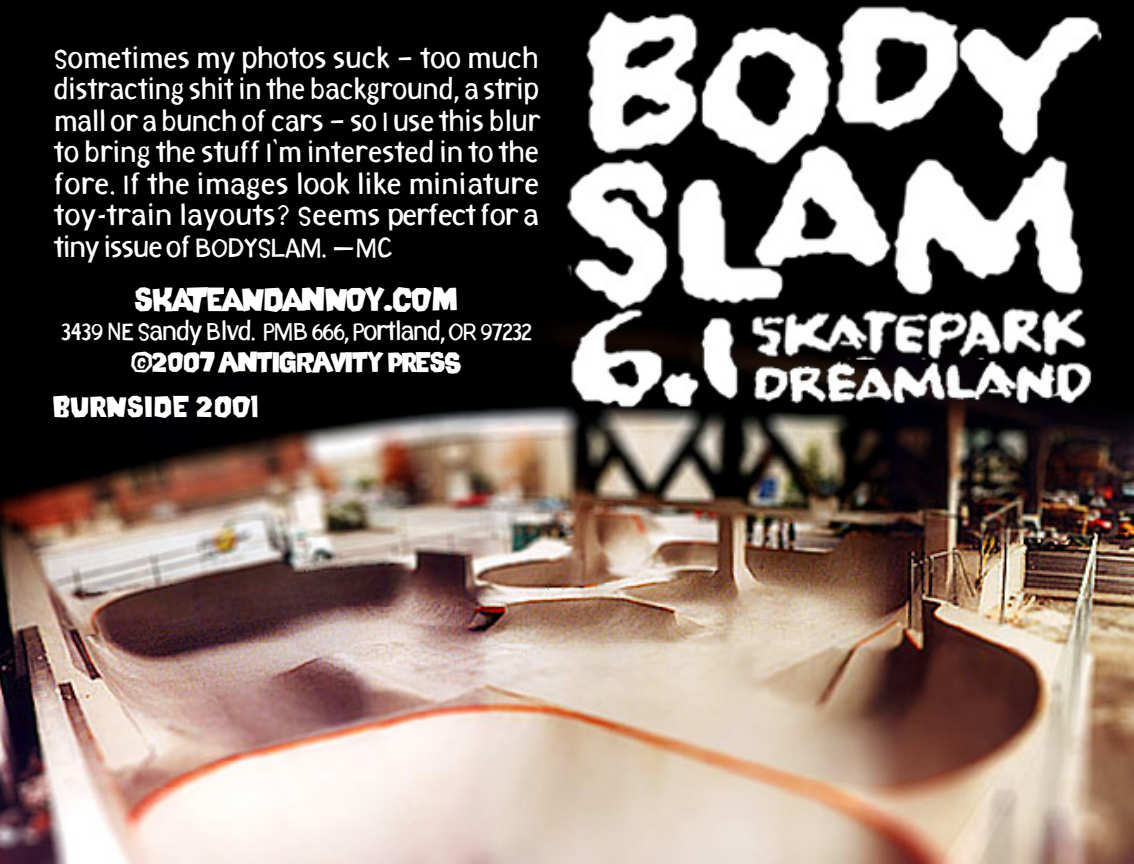
<style>
.page{position:relative;width:1134px;height:864px;background:#fff}
.page>*{position:absolute;margin:0;border:0;box-sizing:border-box;transform-origin:0 0}
.t1{font:30px "AGP Rebel Block";letter-spacing:-.015em;color:#fff}
.text{font:27px/31.5px "MC Loose";letter-spacing:.01em;color:#fff;text-align:justify}
.headings{font:27px "AGP Rebel Block";letter-spacing:.025em;color:#fff}
.t2{font:25.5px "AGP Rebel Block";letter-spacing:-.035em;color:#fff}
.t3{font:24.6px "MC Loose";color:#fff}
</style>
<div class="page">
<img style="left:0;top:0;width:1134px;height:864px">
<p class="text" style="left:54px;top:43px;width:487px">SOMETIMES MY PHOTOS SUCK – TOO MUCH DISTRACTING SHIT IN THE BACKGROUND, A STRIP MALL OR A BUNCH OF CARS – SO I USE THIS BLUR TO BRING THE STUFF I’M INTERESTED IN TO THE FORE. IF THE IMAGES LOOK LIKE MINIATURE TOY-TRAIN LAYOUTS? SEEMS PERFECT FOR A TINY ISSUE OF BODYSLAM. —MC</p>
<p class="t1" style="left:134px;top:277px;width:325px">SKATEANDANNOY.COM</p>
<p class="t3" style="left:62px;top:317px;width:472px">3439 NE SANDY BLVD. PMB 666, PORTLAND, OR 97232</p>
<p class="t2" style="left:131px;top:343px;width:332px">©20O7 ANTIGRAVITY PRESS</p>
<p class="headings" style="left:53px;top:387px;width:207px">BURNSIDE 2OO1</p>
</div>
